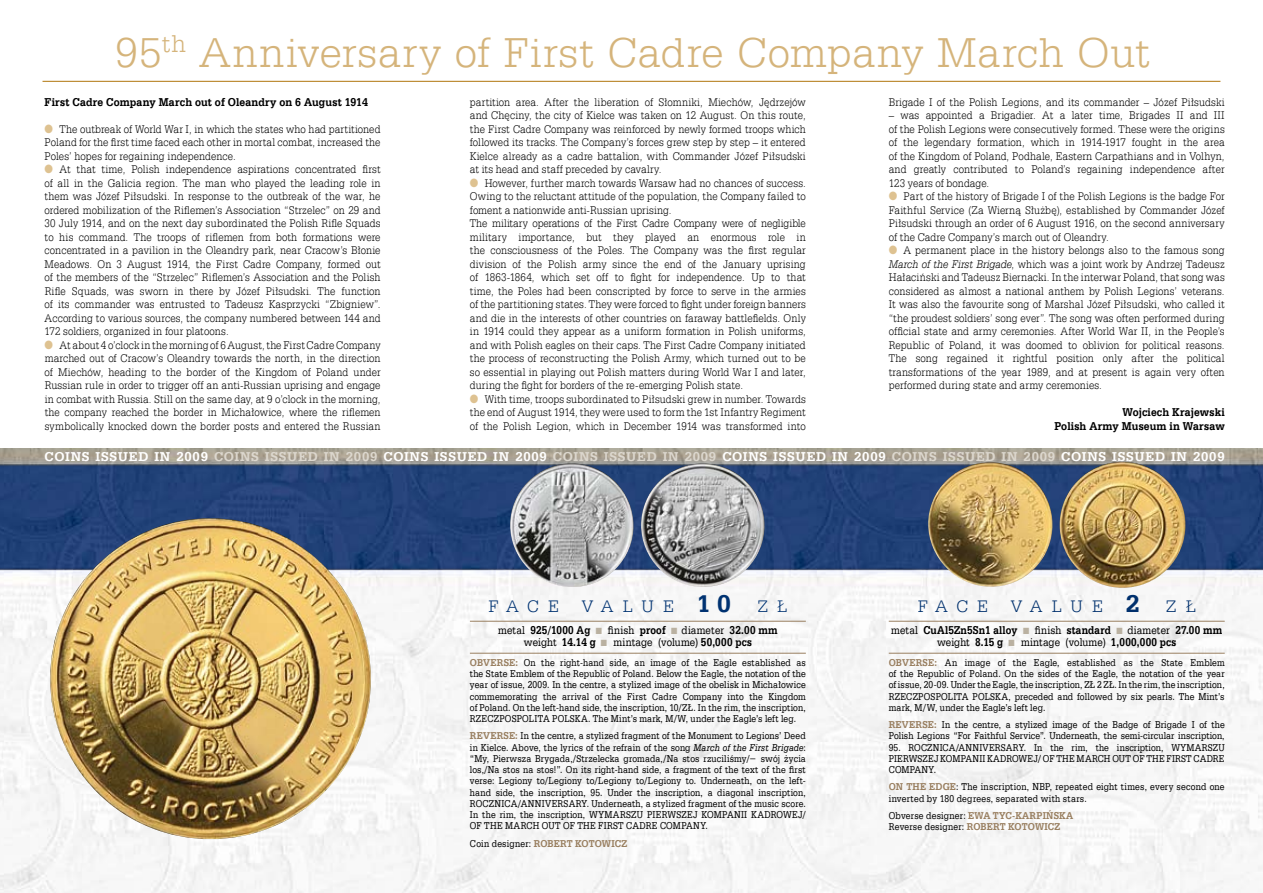
<style>
.page{position:relative;width:1263px;height:893px;background:#fff}
.page>*{position:absolute;margin:0;border:0;box-sizing:border-box;transform-origin:0 0}
.t1{font:45px "Serifa Lt EU";letter-spacing:.015em;color:#d5b47b}
.t2{font:700 25.5px "Serifa EU";color:#003271}
.t3{font:18px "Serifa Lt EU";letter-spacing:.475em;color:#003271}
.t4{font:700 13.5px "Serifa EU";letter-spacing:.055em;color:#fff}
.t5{font:12px/13.5px "Serifa Lt EU";letter-spacing:.005em;color:#000;text-align:justify;scale:.9 1}
.t6{font:700 12px/12px "Serifa EU";letter-spacing:.02em;color:#000;text-align:center;scale:.85 1}
.t7{font:700 12px/13.5px "Serifa EU";letter-spacing:.02em;color:#000;text-align:right;scale:.9 1}
.t8{font:12px/12px "Serifa EU";letter-spacing:.005em;color:#000;text-align:center;scale:.85 1}
.t9{font:10.5px/11.2px "Serifa EU";letter-spacing:.015em;color:#000;text-align:justify;scale:.85 1}
.t10{font:700 10.5px "Serifa EU";letter-spacing:.01em;color:#997f60;scale:.9 1}
.s1{color:#dec291}
.s2{font-style:italic}
.s3{color:#dcd7ce}
.s4{font-family:"Serifa Lt EU";font-weight:400;font-size:18px}
.s5{font-weight:700}
.s6{color:#bab1a1}
.s7{font-weight:700;color:#997f60}
.s8{font-weight:400;color:#000}
.s9{font-family:"Serifa EU";font-weight:700;font-size:25.5px}
.s10{font-weight:400}
</style>
<div class="page">
<img style="left:0;top:449px;width:1263px;height:444px">
<img style="left:506px;top:459px;width:263px;height:132px">
<img style="left:925px;top:459px;width:263px;height:132px">
<img style="left:43px;top:512px;width:335px;height:336px">
<hr style="left:889px;top:621px;width:336px;height:1px;background:#997f60">
<hr style="left:889px;top:653px;width:336px;height:1px;background:#997f60">
<hr style="left:470px;top:621px;width:336px;height:1px;background:#997f60">
<hr style="left:470px;top:653px;width:336px;height:1px;background:#997f60">
<hr style="left:43px;top:81px;width:1177px;height:1px;background:#b98528">
<h1 class="t1" style="left:115px;top:27px;width:1036px">95<sup>th</sup> Anniversary of First Cadre Company March Out</h1>
<p class="t7" style="left:45px;top:95px;width:361px">FIRST CADRE COMPANY MARCH OUT OF OLEANDRY ON 6 AUGUST 1914</p>
<p class="t5" style="left:45px;top:122px;width:375px"><span class="s1">●</span> The outbreak of World War I, in which the states who had partitioned Poland for the first time faced each other in mortal combat, increased the Poles’ hopes for regaining independence.</p>
<p class="t5" style="left:45px;top:162px;width:375px"><span class="s1">●</span> At that time, Polish independence aspirations concentrated first of all in the Galicia region. The man who played the leading role in them was Józef Piłsudski. In response to the outbreak of the war, he ordered mobilization of the Riflemen’s Association “Strzelec” on 29 and 30 July 1914, and on the next day subordinated the Polish Rifle Squads to his command. The troops of riflemen from both formations were concentrated in a pavilion in the Oleandry park, near Cracow’s Błonie Meadows. On 3 August 1914, the First Cadre Company, formed out of the members of the “Strzelec” Riflemen’s Association and the Polish Rifle Squads, was sworn in there by Józef Piłsudski. The function of its commander was entrusted to Tadeusz Kasprzycki “Zbigniew”.<br>According to various sources, the company numbered between 144 and 172 soldiers, organized in four platoons.</p>
<p class="t5" style="left:45px;top:338px;width:375px"><span class="s1">●</span> At about 4 o’clock in the morning of 6 August,the FirstCadreCompany marched out of Cracow’s Oleandry towards the north, in the direction of Miechów, heading to the border of the Kingdom of Poland under Russian rule in order to trigger off an anti-Russian uprising and engage in combat with Russia. Still on the same day, at 9 o’clock in the morning, the company reached the border in Michałowice, where the riflemen symbolically knocked down the border posts and entered the Russian</p>
<p class="t5" style="left:470px;top:95px;width:375px">partition area. After the liberation of Słomniki, Miechów, Jędrzejów and Chęciny, the city of Kielce was taken on 12 August. On this route, the First Cadre Company was reinforced by newly formed troops which followed its tracks. The Company’s forces grew step by step – it entered Kielce already as a cadre battalion, with Commander Józef Piłsudski at its head and staff preceded by cavalry.</p>
<p class="t5" style="left:470px;top:176px;width:375px;text-align:left"><span class="s1">●</span> However, further march towards Warsaw had no chances of success.<br>Owing to the reluctant attitude of the population, the Company failed to foment a nationwide anti-Russian uprising.<br>The military operations of the First Cadre Company were of negligible military importance, but they played an enormous role in the consciousness of the Poles. The Company was the first regular division of the Polish army since the end of the January uprising of 1863-1864, which set off to fight for independence. Up to that time, the Poles had been conscripted by force to serve in the armies of the partitioning states. They were forced to fight under foreign banners and die in the interests of other countries on faraway battlefields. Only in 1914 could they appear as a uniform formation in Polish uniforms, and with Polish eagles on their caps. The First Cadre Company initiated the process of reconstructing the Polish Army, which turned out to be so essential in playing out Polish matters during World War I and later, during the fight for borders of the re-emerging Polish state.</p>
<p class="t5" style="left:470px;top:392px;width:375px"><span class="s1">●</span> With time, troops subordinated to Piłsudski grew in number. Towards the end of August 1914, they were used to form the 1st Infantry Regiment of the Polish Legion, which in December 1914 was transformed into</p>
<p class="t5" style="left:889px;top:95px;width:375px">Brigade I of the Polish Legions, and its commander – Józef Piłsudski</p>
<p class="t5" style="left:889px;top:108px;width:375px">– was appointed a Brigadier. At a later time, Brigades II and III of the Polish Legions were consecutively formed. These were the origins of the legendary formation, which in 1914-1917 fought in the area of the Kingdom of Poland, Podhale, Eastern Carpathians and in Volhyn, and greatly contributed to Poland’s regaining independence after 123 years of bondage.</p>
<p class="t5" style="left:889px;top:189px;width:375px"><span class="s1">●</span> Part of the history of Brigade I of the Polish Legions is the badge For Faithful Service (Za Wierną Służbę), established by Commander Józef Piłsudski through an order of 6 August 1916, on the second anniversary of the Cadre Company’s march out of Oleandry.</p>
<p class="t5" style="left:889px;top:243px;width:375px"><span class="s1">●</span> A permanent place in the history belongs also to the famous song <span class="s2">March of the First Brigade</span>, which was a joint work by Andrzej Tadeusz Hałaciński and Tadeusz Biernacki. In the interwar Poland, that song was considered as almost a national anthem by Polish Legions’ veterans.<br>It was also the favourite song of Marshal Józef Piłsudski, who called it “the proudest soldiers’ song ever”. The song was often performed during official state and army ceremonies. After World War II, in the People’s Republic of Poland, it was doomed to oblivion for political reasons.<br>The song regained it rightful position only after the political transformations of the year 1989, and at present is again very often performed during state and army ceremonies.</p>
<p class="t7" style="left:1054px;top:405px;width:191px">WOJCIECH KRAJEWSKI<br>POLISH ARMY MUSEUM IN WARSAW</p>
<p class="t4" style="left:45px;top:448px;width:1181px">COINS ISSUED IN 2009 <span class="s3">COINS ISSUED IN 2009</span> COINS ISSUED IN 2009 <span class="s3">COINS ISSUED IN 2009</span> COINS ISSUED IN 2009 <span class="s3">COINS ISSUED IN 2009</span> COINS ISSUED IN 2009</p>
<h3 class="t3" style="left:488px;top:596px;width:35px">F ace</h3>
<h3 class="t3" style="left:582px;top:596px;width:37px">V alue</h3>
<h2 class="t2" style="left:697px;top:588px;width:56px">10 <span class="s4">z</span></h2>
<h3 class="t3" style="left:777px;top:596px;width:12px">ł</h3>
<p class="t8" style="left:498px;top:624px;width:330px">metal <span class="s5">925/1000 AG</span> <span class="s6">■</span> finish <span class="s5">PROOF</span> <span class="s6">■</span> diameter <span class="s5">32.00 MM </span>weight <span class="s5">14.14 G</span> <span class="s6">■</span> mintage (volume) <span class="s5">50,000 PCS</span></p>
<p class="t9" style="left:470px;top:657px;width:397px"><span class="s7">OBVERSE:</span> On the right-hand side, an image of the Eagle established as the State Emblem of the Republic of Poland. Below the Eagle, the notation of the year of issue, 2009. In the centre, a stylized image of the obelisk in Michałowice commemorating the arrival of the First Cadre Company into the Kingdom of Poland. On the left-hand side, the inscription, 10/ZŁ. In the rim, the inscription, RZECZPOSPOLITA POLSKA. The Mint’s mark, M/W, under the Eagle’s left leg.</p>
<p class="t9" style="left:470px;top:730px;width:397px"><span class="s7">REVERSE:</span> In the centre, a stylized fragment of the Monument to Legions’ Deed in Kielce. Above, the lyrics of the refrain of the song <span class="s2">March of the First Brigade</span>: “My, Pierwsza Brygada,/Strzelecka gromada,/Na stos rzuciliśmy/− swój życia los,/Na stos na stos!”. On its right-hand side, a fragment of the text of the first verse: Legiony to/Legiony to/Legiony to/Legiony to. Underneath, on the left&shy;hand side, the inscription, 95. Under the inscription, a diagonal inscription, ROCZNICA/ANNIVERSARY. Underneath, a stylized fragment of the music score.<br>In the rim, the inscription, WYMARSZU PIERWSZEJ KOMPANII KADROWEJ/ OF THE MARCH OUT OF THE FIRST CADRE COMPANY.</p>
<p class="t10" style="left:470px;top:837px;width:176px"><span class="s8">Coin designer:</span> ROBERT KOTOWICZ</p>
<h3 class="t3" style="left:917px;top:596px;width:72px">Face</h3>
<h3 class="t3" style="left:1011px;top:596px;width:130px">Value <span class="s9">2</span></h3>
<h3 class="t3" style="left:1166px;top:596px;width:31px">z ł</h3>
<p class="t6" style="left:891px;top:624px;width:391px"><span class="s10">metal</span> CUAL5ZN5SN1 ALLOY <span class="s6">■</span> <span class="s10">finish</span> STANDARD <span class="s6">■</span> <span class="s10">diameter</span> 27.00 MM <span class="s10">weight</span> 8.15 G <span class="s6">■</span> <span class="s10">mintage (volume)</span> 1,000,000 PCS</p>
<p class="t9" style="left:889px;top:657px;width:397px"><span class="s7">OBVERSE:</span> An image of the Eagle, established as the State Emblem of the Republic of Poland. On the sides of the Eagle, the notation of the year of issue, 20-09. Under the Eagle, the inscription, ZŁ 2 ZŁ. In the rim, the inscription, RZECZPOSPOLITA POLSKA, preceded and followed by six pearls. The Mint’s mark, M/W, under the Eagle’s left leg.</p>
<p class="t9" style="left:889px;top:719px;width:397px"><span class="s7">REVERSE:</span> In the centre, a stylized image of the Badge of Brigade I of the<br>Polish Legions “For Faithful Service”. Underneath, the semi-circular inscription,</p>
<p class="t9" style="left:889px;top:742px;width:397px">95. ROCZNICA/ANNIVERSARY. In the rim, the inscription, WYMARSZU PIERWSZEJ KOMPANII KADROWEJ/ OF THE MARCH OUT OF THE FIRST CADRE COMPANY.</p>
<p class="t9" style="left:889px;top:781px;width:397px"><span class="s7">ON THE EDGE</span>: The inscription, NBP, repeated eight times, every second one inverted by 180 degrees, separated with stars.</p>
<p class="t9" style="left:889px;top:810px;width:218px">Obverse designer: <span class="s7">EWA TYC-KARPIŃSKA<br></span>Reverse designer: <span class="s7">ROBERT KOTOWICZ</span></p>
</div>
